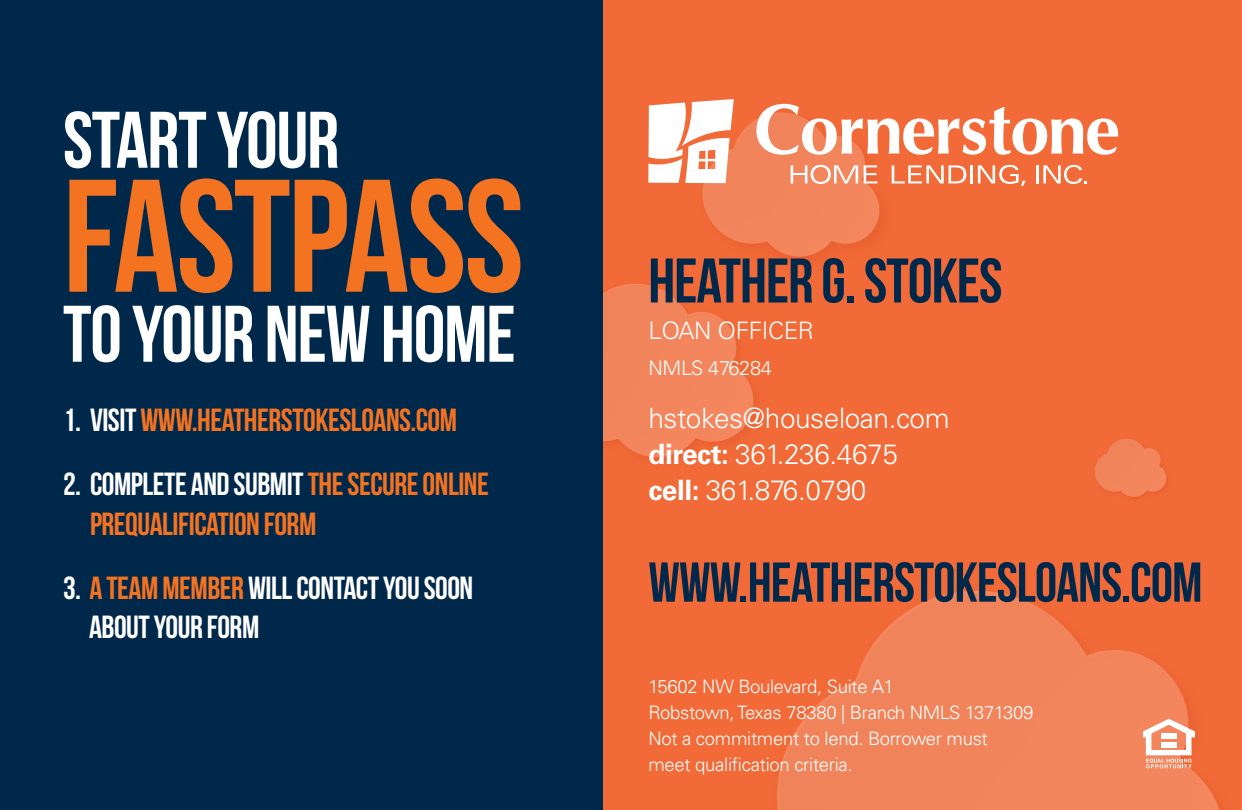
<style>
.page{position:relative;width:1242px;height:810px;background:#f26a37}
.page>*{position:absolute;margin:0;border:0;box-sizing:border-box;transform-origin:0 0}
.t1{font:160px "Bebas Neue";letter-spacing:-.015em;color:#f47321}
.t2{font:80px "Bebas Neue";letter-spacing:-.015em;color:#fff}
.t3{font:62.8px "Bebas Neue";letter-spacing:-.015em;color:#00284b}
.t4{font:56px "Bebas Neue";letter-spacing:-.015em;color:#00284b}
.t5{font:32px/40px "Bebas Neue";letter-spacing:-.015em;color:#f47321}
.t6{font:32px "Bebas Neue";letter-spacing:-.015em;color:#fff}
.t7{font:300 28px "Univers LT Std";letter-spacing:-.015em;color:#fff}
.t8{font:300 24px "Univers LT Std";letter-spacing:-.015em;color:#fff}
.t9{font:300 20px "Univers LT Std";letter-spacing:-.015em;color:#fff}
.t10{font:300 18.4px "Univers LT Std";letter-spacing:-.015em;color:#fff}
.s1{color:#fff}
.s2{color:#f47321}
.s3{font-weight:700}
</style>
<div class="page">
<svg style="left:603px;top:284px;width:150px;height:173px"></svg>
<svg style="left:777px;top:593px;width:443px;height:217px"></svg>
<svg style="left:1095px;top:438px;width:71px;height:59px"></svg>
<svg style="left:648px;top:99px;width:470px;height:158px"></svg>
<div style="left:0;top:0;width:603px;height:810px;background:#00284b"></div>
<svg style="left:1143px;top:719px;width:52px;height:49px;background:#f6b095"></svg>
<div style="left:1161px;top:734px;width:16px;height:5px;background:#fff"></div>
<div style="left:1161px;top:742px;width:16px;height:6px;background:#fff"></div>
<p class="t2" style="left:63px;top:96px;width:278px">START YOUR</p>
<p class="t1" style="left:63px;top:149px;width:463px">FASTPASS</p>
<p class="t2" style="left:63px;top:290px;width:454px">TO YOUR NEW HOME</p>
<p class="t5" style="left:63px;top:400px;width:396px"><span class="s1">1. VISIT</span> WWW.HEATHERSTOKESLOANS.COM</p>
<p class="t5" style="left:90px;top:464px;width:400px;text-indent:-27px"><span class="s1">2. COMPLETE AND SUBMIT</span> THE SECURE ONLINE<br>PREQUALIFICATION FORM</p>
<p class="t6" style="left:63px;top:571px;width:412px">3. <span class="s2">A TEAM MEMBER</span> WILL CONTACT YOU SOON</p>
<p class="t6" style="left:89px;top:609px;width:172px">ABOUT YOUR FORM</p>
<p class="t3" style="left:648px;top:246px;width:356px">HEATHER G. STOKES</p>
<p class="t8" style="left:648px;top:316px;width:167px">LOAN OFFICER</p>
<p class="t9" style="left:648px;top:355px;width:125px">NMLS 476284</p>
<p class="t7" style="left:648px;top:401px;width:303px">hstokes@houseloan.com</p>
<p class="t7" style="left:648px;top:437px;width:251px"><span class="s3">direct:</span> 361.236.4675</p>
<p class="t7" style="left:648px;top:473px;width:220px"><span class="s3">cell:</span> 361.876.0790</p>
<p class="t4" style="left:648px;top:552px;width:556px">WWW.HEATHERSTOKESLOANS.COM</p>
<p class="t10" style="left:648px;top:676px;width:247px">15602 NW Boulevard, Suite A1</p>
<p class="t10" style="left:648px;top:701px;width:387px">Robstown, Texas 78380 | Branch NMLS 1371309</p>
<p class="t10" style="left:648px;top:727px;width:341px">Not a commitment to lend. Borrower must</p>
<p class="t10" style="left:648px;top:753px;width:206px">meet qualification criteria.</p>
</div>
